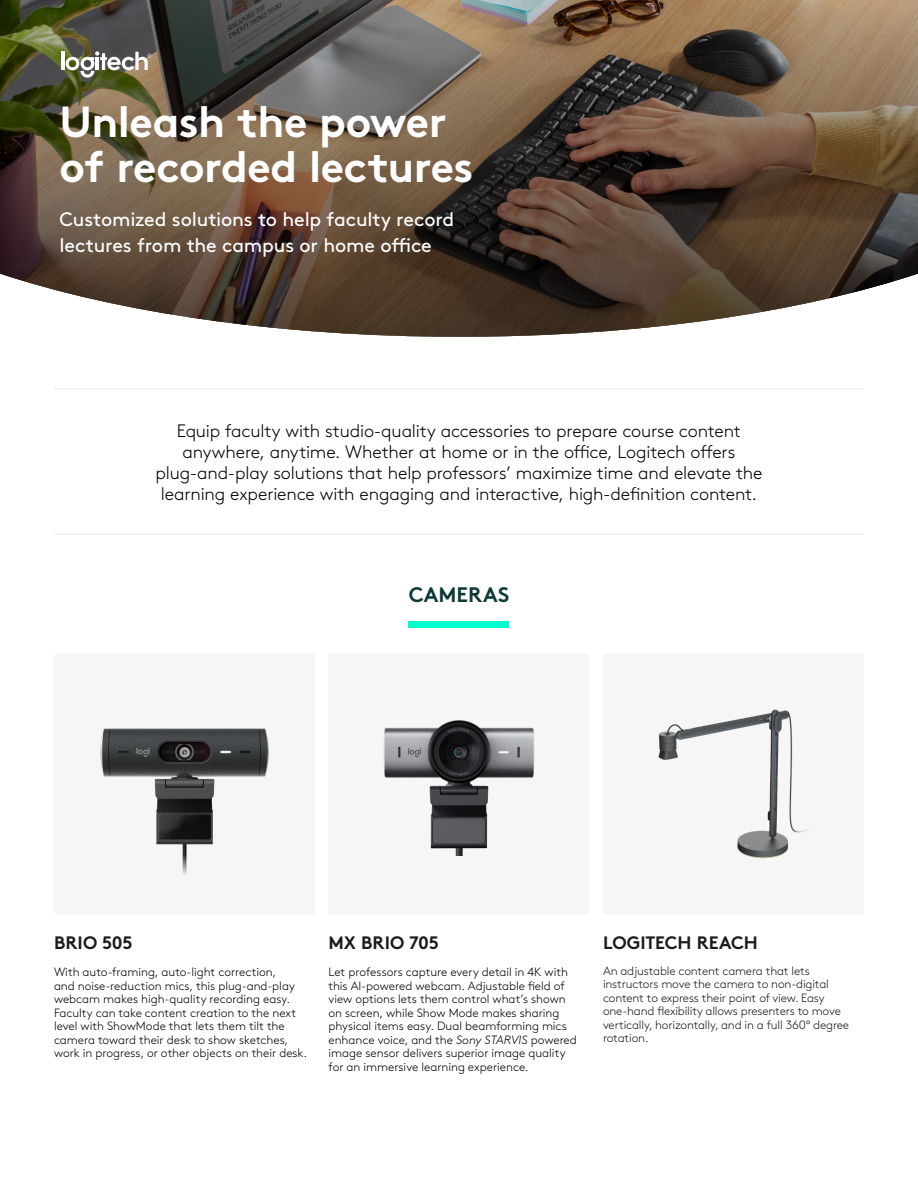
<style>
.page{position:relative;width:918px;height:1188px;background:#fff}
.page>*{position:absolute;margin:0;border:0;box-sizing:border-box;transform-origin:0 0}
.t1{font:700 43.5px/45px "Brown Pro";letter-spacing:-.01em;color:#fff}
.Headline{font:700 21px "Brown Pro";letter-spacing:.005em;color:#0d3a38}
.Sub_Header{font:19.5px/25.5px "Brown Pro";letter-spacing:-.005em;color:#fff}
.Copy{font:300 18px/21px "Brown Pro";letter-spacing:-.01em;color:#000;text-align:center}
.Copy-2{font:700 18px "Brown Pro";letter-spacing:-.01em;color:#1b1b1b}
.Copy-3{font:300 12px/13.5px "Brown Pro";color:#000}
.Paragraphs{font:300 12px/13.5px "Brown Pro";letter-spacing:-.015em;color:#1b1b1b}
.s1{font-style:italic}
</style>
<div class="page">
<img style="left:0;top:0;width:918px;height:337px">
<hr style="left:61px;top:52px;width:3px;height:18px;background:#fff">
<svg style="left:66px;top:51px;width:85px;height:27px"></svg>
<div style="left:54px;top:654px;width:261px;height:260px;background:#f6f6f6"></div>
<img style="left:100px;top:728px;width:169px;height:146px">
<div style="left:328px;top:654px;width:262px;height:260px;background:#f6f6f6"></div>
<img style="left:383px;top:720px;width:152px;height:136px">
<div style="left:603px;top:654px;width:261px;height:260px;background:#f6f6f6"></div>
<img style="left:658px;top:709px;width:150px;height:150px">
<div style="left:409px;top:621px;width:100px;height:6px;background:#00fdcf"></div>
<hr style="left:54px;top:388px;width:810px;height:1px;background:#f3f1ec">
<hr style="left:54px;top:533px;width:810px;height:2px;background:#f3f1ec">
<p class="t1" style="left:60px;top:95px;width:416px">Unleash the power of recorded lectures</p>
<p class="Sub_Header" style="left:60px;top:205px;width:396px">Customized solutions to help faculty record lectures from the campus or home office</p>
<p class="Copy" style="left:155px;top:419px;width:609px">Equip faculty with studio-quality accessories to prepare course content anywhere, anytime. Whether at home or in the office, Logitech offers plug-and-play solutions that help professors’ maximize time and elevate the learning experience with engaging and interactive, high-definition content.</p>
<p class="Headline" style="left:409px;top:578px;width:102px">CAMERAS</p>
<p class="Copy-2" style="left:54px;top:928px;width:80px">BRIO 505</p>
<p class="Copy-3" style="left:54px;top:964px;width:255px">With auto-framing, auto-light correction,<br>and noise-reduction mics, this plug-and-play webcam makes high-quality recording easy.<br>Faculty can take content creation to the next level with ShowMode that lets them tilt the camera toward their desk to show sketches, work in progress, or other objects on their desk.</p>
<p class="Copy-2" style="left:329px;top:928px;width:112px">MX BRIO 705</p>
<p class="Copy-3" style="left:328px;top:964px;width:250px">Let professors capture every detail in 4K with this AI-powered webcam. Adjustable field of view options lets them control what’s shown on screen, while Show Mode makes sharing physical items easy. Dual beamforming mics enhance voice, and the <span class="s1">Sony STARVIS</span> powered image sensor delivers superior image quality for an immersive learning experience.</p>
<p class="Copy-2" style="left:603px;top:928px;width:156px">LOGITECH REACH</p>
<p class="Paragraphs" style="left:603px;top:963px;width:248px">An adjustable content camera that lets instructors move the camera to non-digital content to express their point of view. Easy one-hand flexibility allows presenters to move vertically, horizontally, and in a full 360° degree rotation.</p>
</div>
